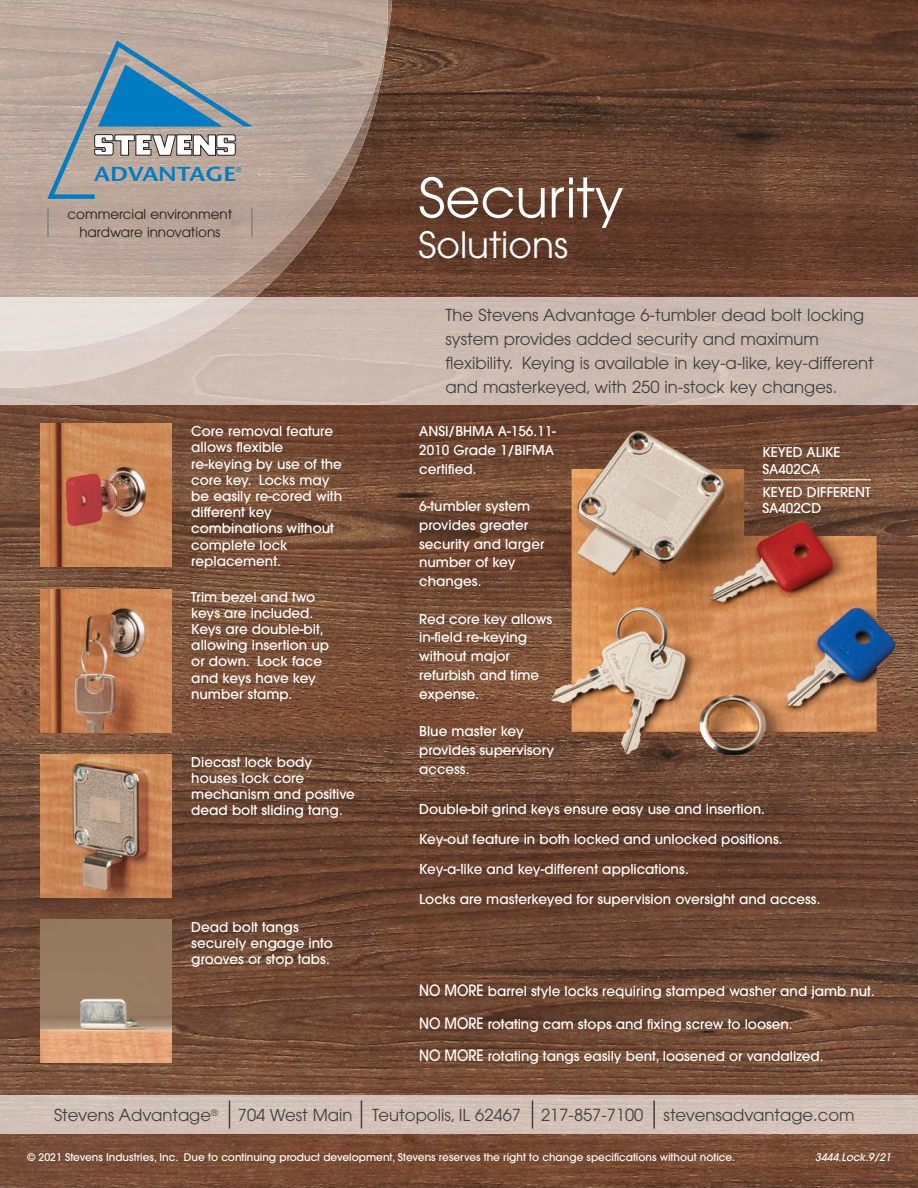
<style>
.page{position:relative;width:918px;height:1188px;background:#fff}
.page>*{position:absolute;margin:0;border:0;box-sizing:border-box;transform-origin:0 0}
.t1{font:54px "Avant Garde";color:#fff}
.t2{font:36px "Avant Garde";color:#fff}
.t3{font:600 20.25px "Stone Sans";color:#007cc2;scale:1.17 1}
.t4{font:16.5px/24px "Avant Garde";color:#404041}
.t5{font:500 13.5px/16.2px "Avant Garde";color:#fff}
.t6{font:13.5px/17.4px "Avant Garde";color:#231f20;text-align:center}
.t7{font:500 10.5px "Avant Garde";color:#fff}
.t8{font:italic 500 10.5px "Avant Garde";color:#fff}
.t9{font:6.75px "Stone Sans";color:#007cc2}
.s1{font-size:15.45px}
</style>
<div class="page">
<img style="left:0;top:0;width:918px;height:1188px">
<div style="left:0;top:297px;width:918px;height:108px;background:#cdbbb1"></div>
<img style="left:0;top:351px;width:255px;height:37px">
<img style="left:388px;top:0;width:4px;height:47px">
<img style="left:0;top:0;width:388px;height:351px">
<img style="left:0;top:297px;width:210px;height:54px">
<svg style="left:47px;top:40px;width:206px;height:159px;background:#9ca2a4"></svg>
<hr style="left:47px;top:208px;width:2px;height:29px;background:#808285">
<hr style="left:251px;top:208px;width:2px;height:29px;background:#808285">
<img style="left:0;top:1095px;width:918px;height:39px">
<svg style="left:229px;top:1101px;width:1px;height:28px"></svg>
<svg style="left:361px;top:1101px;width:1px;height:28px"></svg>
<svg style="left:532px;top:1101px;width:1px;height:28px"></svg>
<hr style="left:653px;top:1101px;width:2px;height:28px;background:#404041">
<img style="left:40px;top:424px;width:131px;height:143px">
<img style="left:40px;top:589px;width:131px;height:143px">
<img style="left:41px;top:755px;width:130px;height:142px">
<img style="left:40px;top:920px;width:131px;height:142px">
<img style="left:551px;top:434px;width:344px;height:321px">
<hr style="left:764px;top:479px;width:107px;height:1px;background:#fff">
<h3 class="t3" style="left:94px;top:167px;width:123px">ADVANTAGE</h3>
<p class="t9" style="left:236px;top:165px;width:7px">®</p>
<p class="t6" style="left:67px;top:206px;width:166px">commercial environment hardware innovations</p>
<p class="t5" style="left:191px;top:424px;width:152px">Core removal feature allows flexible re-keying by use of the core key. Locks may be easily re-cored with different key combinations without complete lock replacement.</p>
<p class="t5" style="left:191px;top:590px;width:139px">Trim bezel and two keys are included.<br>Keys are double-bit, allowing insertion up or down. Lock face and keys have key number stamp.</p>
<p class="t5" style="left:191px;top:755px;width:165px">Diecast lock body houses lock core mechanism and positive dead bolt sliding tang.</p>
<p class="t5" style="left:191px;top:920px;width:143px">Dead bolt tangs securely engage into grooves or stop tabs.</p>
<h1 class="t1" style="left:418px;top:173px;width:207px">Security</h1>
<h2 class="t2" style="left:418px;top:228px;width:151px">Solutions</h2>
<p class="t4" style="left:446px;top:304px;width:430px">The Stevens Advantage 6-tumbler dead bolt locking system provides added security and maximum flexibility. Keying is available in key-a-like, key-different and masterkeyed, with 250 in-stock key changes.</p>
<p class="t5" style="left:419px;top:423px;width:138px;line-height:18.8px">ANSI/BHMA A-156.11-<br>2010 Grade 1/BIFMA certified.</p>
<p class="t5" style="left:419px;top:498px;width:127px;line-height:18.8px">6-tumbler system provides greater security and larger number of key changes.</p>
<p class="t5" style="left:419px;top:610px;width:134px;line-height:18.8px">Red core key allows in-field re-keying without major refurbish and time expense.</p>
<p class="t5" style="left:419px;top:723px;width:137px;line-height:18.8px">Blue master key provides supervisory access.</p>
<p class="t5" style="left:419px;top:801px;width:347px">Double-bit grind keys ensure easy use and insertion.</p>
<p class="t5" style="left:419px;top:831px;width:365px">Key-out feature in both locked and unlocked positions.</p>
<p class="t5" style="left:419px;top:861px;width:271px">Key-a-like and key-different applications.</p>
<p class="t5" style="left:419px;top:891px;width:403px">Locks are masterkeyed for supervision oversight and access.</p>
<p class="t5" style="left:762px;top:445px;width:80px">KEYED ALIKE<br>SA402CA</p>
<p class="t5" style="left:762px;top:485px;width:110px">KEYED DIFFERENT<br>SA402CD</p>
<p class="t5" style="left:419px;top:984px;width:457px"><span class="s1">NO MORE</span> barrel style locks requiring stamped washer and jamb nut.</p>
<p class="t5" style="left:419px;top:1016px;width:375px"><span class="s1">NO MORE</span> rotating cam stops and fixing screw to loosen.</p>
<p class="t5" style="left:419px;top:1049px;width:406px"><span class="s1">NO MORE</span> rotating tangs easily bent, loosened or vandalized.</p>
<p class="t4" style="left:54px;top:1104px;width:802px">Stevens Advantage<sup>®</sup> 704 West Main Teutopolis, IL 62467 217-857-7100 stevensadvantage.com</p>
<p class="t7" style="left:27px;top:1152px;width:710px">© 2021 Stevens Industries, Inc. Due to continuing product development, Stevens reserves the right to change specifications without notice.</p>
<p class="t8" style="left:815px;top:1151px;width:77px">3444.Lock.9/21</p>
</div>
